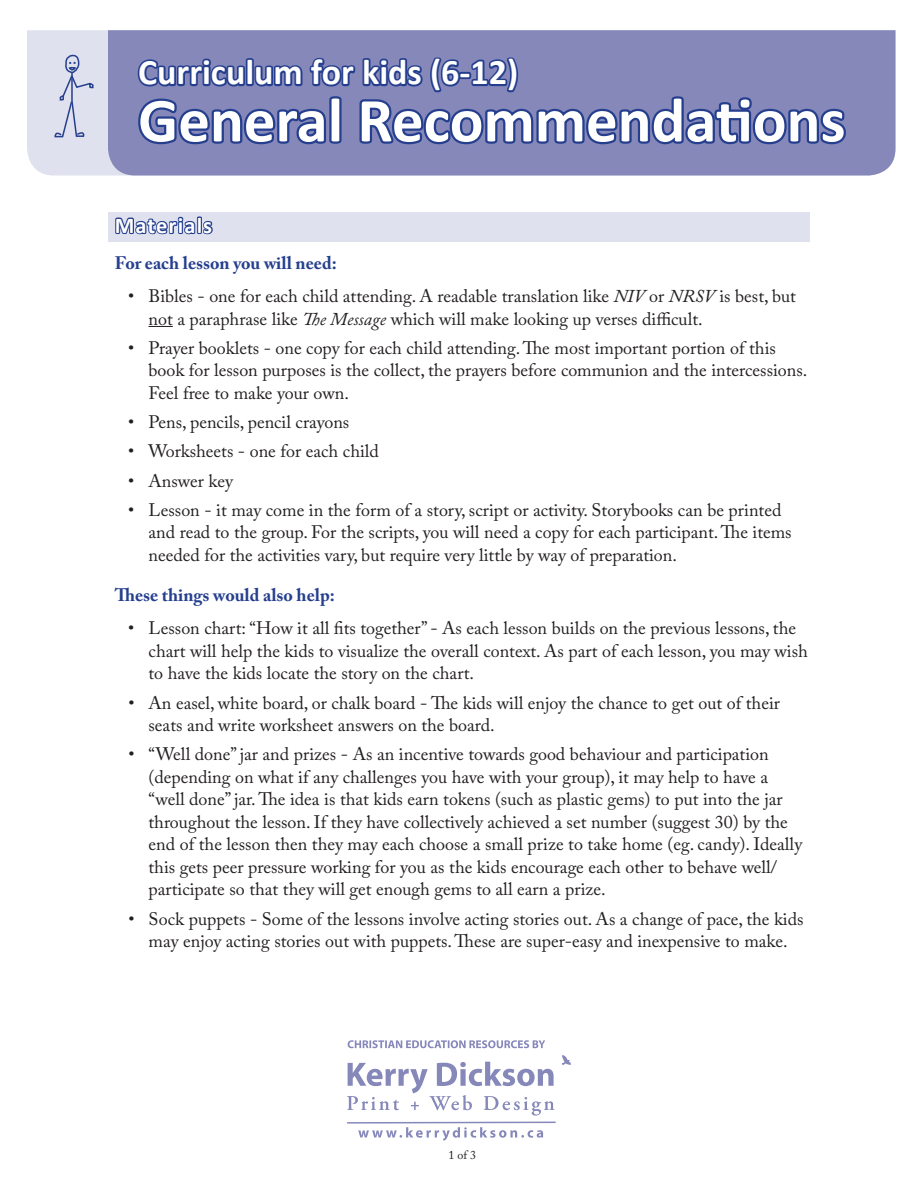
<style>
.page{position:relative;width:918px;height:1188px;background:#fff}
.page>*{position:absolute;margin:0;border:0;box-sizing:border-box;transform-origin:0 0}
.t1{font:700 63px "Calibri";color:#fff}
.t2{font:700 36px "Calibri";color:#fff}
.t3{font:700 22.5px "Calibri";letter-spacing:.05em;color:#fff}
.t4{font:18px/22.5px "Adobe Caslon Pro";color:#231f20}
.t5{font:700 18px "Adobe Caslon Pro";color:#253f8e}
.t6{font:12px "Adobe Caslon Pro";color:#231f20}
.s1{font-style:italic}
</style>
<div class="page">
<svg style="left:347px;top:1055px;width:224px;height:86px"></svg>
<svg style="left:348px;top:1040px;width:197px;height:8px"></svg>
<div style="left:108px;top:212px;width:702px;height:30px;background:#e0e1ee"></div>
<svg style="left:148px;top:326px;width:25px;height:1px"></svg>
<svg style="left:115px;top:216px;width:98px;height:19px"></svg>
<div style="left:27px;top:30px;width:81px;height:146px;background:#e0e1ee"></div>
<div style="left:108px;top:30px;width:788px;height:146px;background:#8688ba"></div>
<svg style="left:135px;top:44px;width:714px;height:104px;background:#6972ac"></svg>
<svg style="left:54px;top:53px;width:41px;height:85px;background:#cacee3"></svg>
<h2 class="t2" style="left:138px;top:49px;width:382px">Curriculum for kids (6-12)</h2>
<h1 class="t1" style="left:138px;top:80px;width:709px">General Recommendations</h1>
<p class="t3" style="left:115px;top:211px;width:99px">Materials</p>
<p class="t5" style="left:115px;top:252px;width:224px">For each lesson you will need:</p>
<p class="t4" style="left:149px;top:285px;width:649px;text-indent:-20px">• Bibles - one for each child attending. A readable translation like <span class="s1">NIV</span> or <span class="s1">NRSV</span> is best, but not a paraphrase like <span class="s1">The Message</span> which will make looking up verses difficult.</p>
<p class="t4" style="left:149px;top:336px;width:660px;text-indent:-20px">• Prayer booklets - one copy for each child attending.The most important portion of this book for lesson purposes is the collect, the prayers before communion and the intercessions.<br>Feel free to make your own.</p>
<p class="t4" style="left:128px;top:411px;width:223px">• Pens, pencils, pencil crayons</p>
<p class="t4" style="left:128px;top:440px;width:252px">• Worksheets - one for each child</p>
<p class="t4" style="left:128px;top:469px;width:106px">• Answer key</p>
<p class="t4" style="left:149px;top:498px;width:645px;text-indent:-20px">• Lesson - it may come in the form of a story, script or activity. Storybooks can be printed and read to the group. For the scripts, you will need a copy for each participant.The items needed for the activities vary, but require very little by way of preparation.</p>
<p class="t5" style="left:115px;top:584px;width:221px">These things would also help:</p>
<p class="t4" style="left:149px;top:617px;width:661px;text-indent:-20px">• Lesson chart: “How it all fits together” - As each lesson builds on the previous lessons, the chart will help the kids to visualize the overall context. As part of each lesson, you may wish to have the kids locate the story on the chart.</p>
<p class="t4" style="left:149px;top:691px;width:633px;text-indent:-20px">• An easel, white board, or chalk board - The kids will enjoy the chance to get out of their seats and write worksheet answers on the board.</p>
<p class="t4" style="left:149px;top:743px;width:655px;text-indent:-20px">• “Well done”jar and prizes - As an incentive towards good behaviour and participation (depending on what if any challenges you have with your group), it may help to have a “well done”jar.The idea is that kids earn tokens (such as plastic gems) to put into the jar throughout the lesson. If they have collectively achieved a set number (suggest 30) by the end of the lesson then they may each choose a small prize to take home (eg. candy). Ideally this gets peer pressure working for you as the kids encourage each other to behave well/ participate so that they will get enough gems to all earn a prize.</p>
<p class="t4" style="left:128px;top:907px;width:677px;text-align:center">• Sock puppets - Some of the lessons involve acting stories out. As a change of pace, the kids may enjoy acting stories out with puppets.These are super-easy and inexpensive to make.</p>
<p class="t6" style="left:448px;top:1148px;width:29px">1of3</p>
</div>
